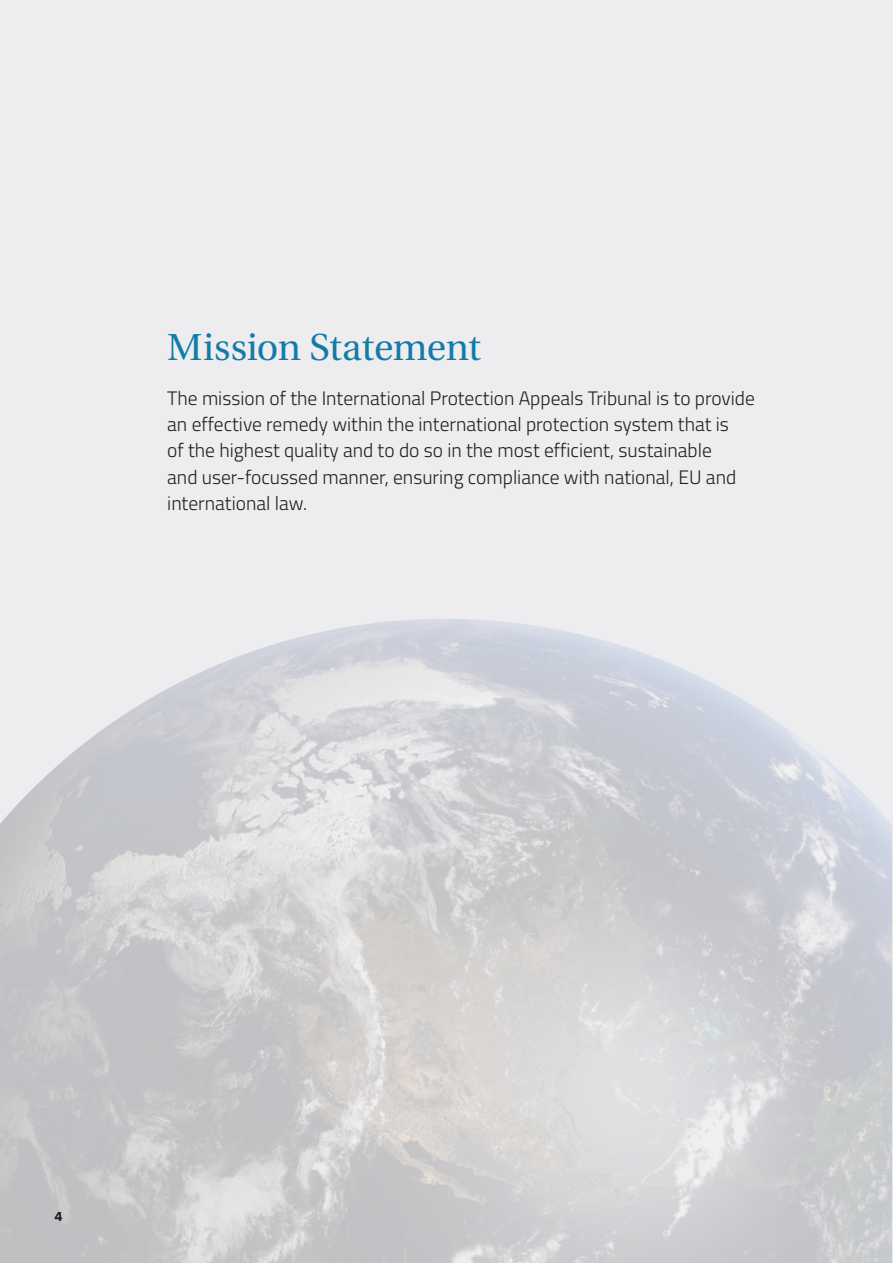
<style>
.page{position:relative;width:893px;height:1263px;background:#ededef}
.page>*{position:absolute;margin:0;border:0;box-sizing:border-box;transform-origin:0 0}
.Headline_2__Left_Ali{font:37.5px "Heuristica";letter-spacing:-.01em;color:#127ca7}
.t1{font:300 19.5px/26.2px "Titillium Web";color:#231f20}
.t2{font:700 13.5px "Proxima Nova";color:#231f20}
</style>
<div class="page">
<img style="left:0;top:619px;width:892px;height:644px">
<p class="Headline_2__Left_Ali" style="left:167px;top:318px;width:315px">Mission Statement</p>
<h2 class="t1" style="left:167px;top:384px;width:589px">The mission of the International Protection Appeals Tribunal is to provide an effective remedy within the international protection system that is<br>of the highest quality and to do so in the most efficient, sustainable<br>and user-focussed manner, ensuring compliance with national, EU and international law.</h2>
<p class="t2" style="left:54px;top:1206px;width:10px">4</p>
</div>
